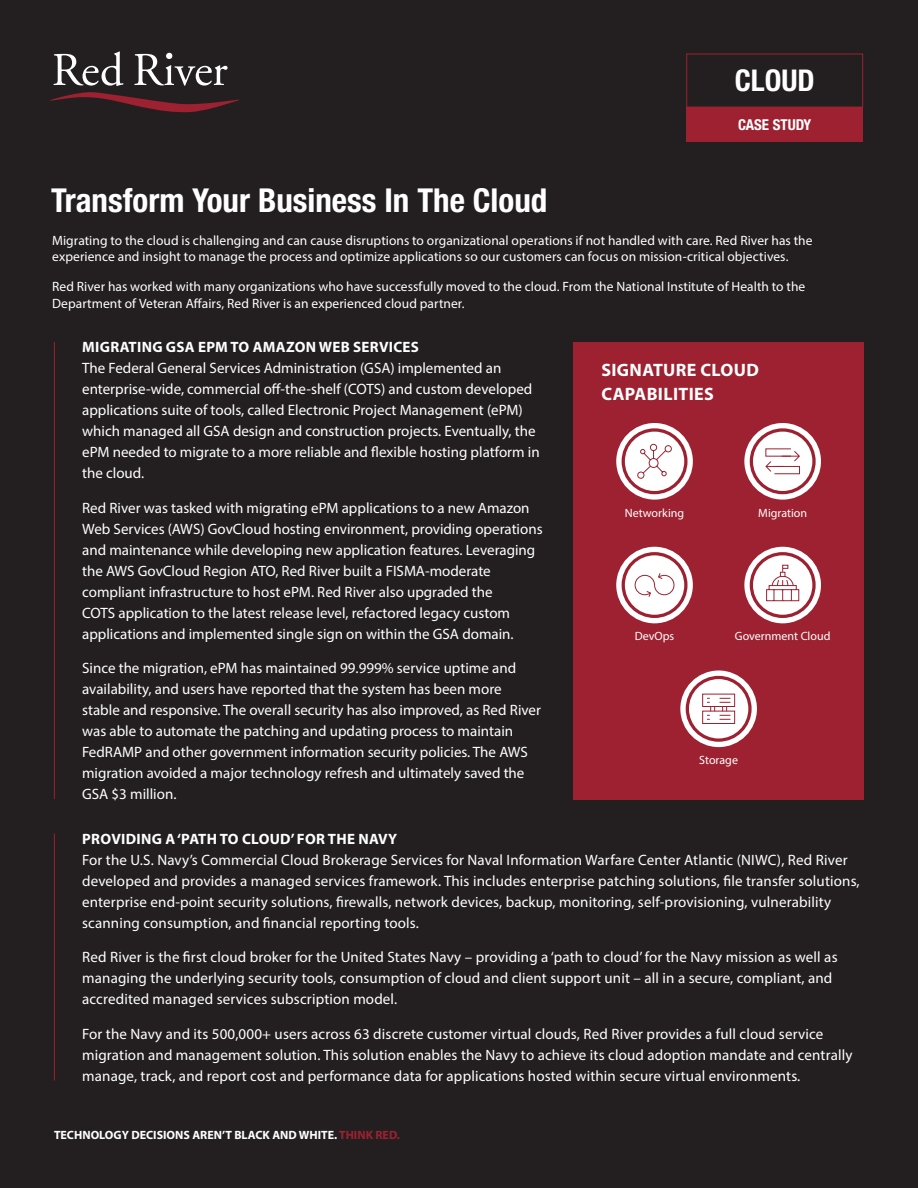
<style>
.page{position:relative;width:918px;height:1188px;background:#231f20}
.page>*{position:absolute;margin:0;border:0;box-sizing:border-box;transform-origin:0 0}
.t1{font:700 condensed 33px "Helvetica Neue LT Std";color:#fff}
.t2{font:700 condensed 30px "Helvetica Neue LT Std";color:#fff}
.t3{font:700 18px/24px "Myriad Pro";letter-spacing:.02em;color:#fff}
.t4{font:15px/21px "Myriad Pro";color:#fff}
.t5{font:700 condensed 15px "Helvetica Neue LT Std";color:#fff}
.t6{font:13.5px/16.5px "Myriad Pro";letter-spacing:.005em;color:#fff}
.t7{font:700 12px "Myriad Pro";color:#fff}
.t8{font:12px "Myriad Pro";color:#fff}
.s1{font-weight:700}
.s2{color:#9d2130}
</style>
<div class="page">
<svg style="left:53px;top:51px;width:70px;height:35px"></svg>
<svg style="left:50px;top:92px;width:189px;height:20px"></svg>
<svg style="left:134px;top:53px;width:94px;height:33px"></svg>
<div style="left:573px;top:342px;width:291px;height:457px;background:#9d2130"></div>
<svg style="left:616px;top:423px;width:77px;height:77px;background:#f1dfe2"></svg>
<div style="left:622px;top:428px;width:66px;height:66px;border:3px solid #9d2130;border-radius:50%"></div>
<svg style="left:637px;top:443px;width:35px;height:36px"></svg>
<svg style="left:616px;top:547px;width:77px;height:76px;background:#f3e4e6"></svg>
<div style="left:622px;top:552px;width:66px;height:66px;border:3px solid #9d2130;border-radius:50%"></div>
<svg style="left:634px;top:572px;width:41px;height:26px"></svg>
<svg style="left:744px;top:423px;width:77px;height:77px;background:#f2e2e4"></svg>
<div style="left:750px;top:428px;width:66px;height:66px;border:3px solid #9d2130;border-radius:50%"></div>
<svg style="left:765px;top:448px;width:36px;height:27px"></svg>
<svg style="left:744px;top:547px;width:77px;height:76px;background:#f2e2e4"></svg>
<div style="left:750px;top:552px;width:66px;height:66px;border:3px solid #9d2130;border-radius:50%"></div>
<svg style="left:766px;top:564px;width:34px;height:38px"></svg>
<svg style="left:680px;top:670px;width:77px;height:77px;background:#f2e2e4"></svg>
<div style="left:686px;top:676px;width:66px;height:66px;border:3px solid #9d2130;border-radius:50%"></div>
<div style="left:702px;top:694px;width:33px;height:13px;border:1px solid #9d2130"></div>
<div style="left:702px;top:711px;width:33px;height:13px;border:1px solid #9d2130"></div>
<svg style="left:707px;top:698px;width:23px;height:22px"></svg>
<hr style="left:54px;top:342px;width:1px;height:457px;background:#9d2130">
<hr style="left:54px;top:833px;width:1px;height:248px;background:#9d2130">
<div style="left:686px;top:107px;width:177px;height:35px;background:#9d2130"></div>
<p class="t2" style="left:735px;top:62px;width:82px">CLOUD</p>
<p class="t5" style="left:738px;top:116px;width:75px">CASE STUDY</p>
<p class="t1" style="left:51px;top:180px;width:498px">Transform Your Business In The Cloud</p>
<p class="t6" style="left:52px;top:232px;width:762px">Migrating to the cloud is challenging and can cause disruptions to organizational operations if not handled with care. Red River has the experience and insight to manage the process and optimize applications so our customers can focus on mission-critical objectives.</p>
<p class="t6" style="left:52px;top:278px;width:755px">Red River has worked with many organizations who have successfully moved to the cloud. From the National Institute of Health to the<br>Department of Veteran Affairs, Red River is an experienced cloud partner.</p>
<p class="t4" style="left:82px;top:336px;width:459px"><span class="s1">MIGRATING GSA EPM TO AMAZON WEB SERVICES<br></span>The Federal General Services Administration (GSA) implemented an enterprise-wide, commercial off-the-shelf (COTS) and custom developed applications suite of tools, called Electronic Project Management (ePM) which managed all GSA design and construction projects. Eventually, the ePM needed to migrate to a more reliable and flexible hosting platform in the cloud.</p>
<p class="t4" style="left:82px;top:497px;width:462px">Red River was tasked with migrating ePM applications to a new Amazon Web Services (AWS) GovCloud hosting environment, providing operations and maintenance while developing new application features. Leveraging the AWS GovCloud Region ATO, Red River built a FISMA-moderate compliant infrastructure to host ePM. Red River also upgraded the<br>COTS application to the latest release level, refactored legacy custom applications and implemented single sign on within the GSA domain.</p>
<p class="t4" style="left:82px;top:657px;width:460px">Since the migration, ePM has maintained 99.999% service uptime and availability, and users have reported that the system has been more stable and responsive. The overall security has also improved, as Red River was able to automate the patching and updating process to maintain FedRAMP and other government information security policies. The AWS migration avoided a major technology refresh and ultimately saved the GSA $3 million.</p>
<p class="t4" style="left:82px;top:828px;width:779px"><span class="s1">PROVIDING A ‘PATH TO CLOUD’ FOR THE NAVY<br></span>For the U.S. Navy’s Commercial Cloud Brokerage Services for Naval Information Warfare Center Atlantic (NIWC), Red River developed and provides a managed services framework. This includes enterprise patching solutions, file transfer solutions, enterprise end-point security solutions, firewalls, network devices, backup, monitoring, self-provisioning, vulnerability scanning consumption, and financial reporting tools.</p>
<p class="t4" style="left:82px;top:946px;width:757px">Red River is the first cloud broker for the United States Navy – providing a ‘path to cloud’ for the Navy mission as well as managing the underlying security tools, consumption of cloud and client support unit – all in a secure, compliant, and accredited managed services subscription model.</p>
<p class="t4" style="left:82px;top:1023px;width:772px">For the Navy and its 500,000+ users across 63 discrete customer virtual clouds, Red River provides a full cloud service migration and management solution. This solution enables the Navy to achieve its cloud adoption mandate and centrally manage, track, and report cost and performance data for applications hosted within secure virtual environments.</p>
<p class="t3" style="left:601px;top:358px;width:159px">SIGNATURE CLOUD<br>CAPABILITIES</p>
<p class="t8" style="left:625px;top:505px;width:61px">Networking</p>
<p class="t8" style="left:758px;top:505px;width:50px">Migration</p>
<p class="t8" style="left:635px;top:629px;width:41px">DevOps</p>
<p class="t8" style="left:735px;top:629px;width:97px">Government Cloud</p>
<p class="t8" style="left:699px;top:753px;width:40px">Storage</p>
<p class="t7" style="left:54px;top:1127px;width:348px">TECHNOLOGY DECISIONS AREN’T BLACK AND WHITE. <span class="s2">THINK RED.</span></p>
</div>
